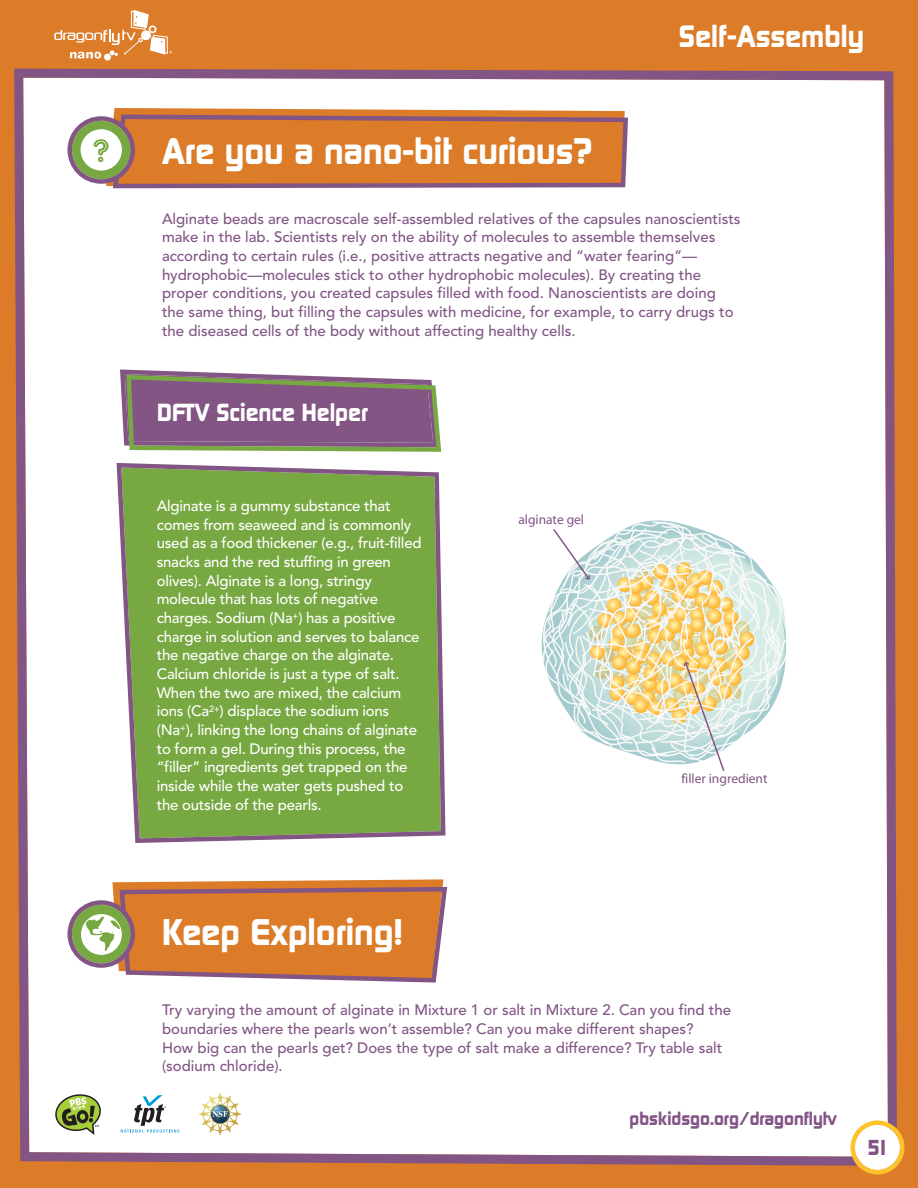
<style>
.page{position:relative;width:918px;height:1188px;background:#dc7b28}
.page>*{position:absolute;margin:0;border:0;box-sizing:border-box;transform-origin:0 0}
.t1{font:700 36px "Dicot";color:#fff}
.t2{font:700 30px "Dicot";color:#fff}
.t3{font:700 24px "Dicot";color:#fff}
.t4{font:700 21px "Dicot";color:#825585}
.t5{font:700 18px "Dicot";color:#825585}
.t6{font:500 15px/18.8px "Avenir";color:#825585}
.t7{font:500 15px/18.8px "Avenir";letter-spacing:-.015em;color:#fff}
.t8{font:13.5px "Myriad";color:#825585}
</style>
<div class="page">
<div style="left:14px;top:69px;width:883px;height:1097px;background:#fff"></div>
<svg style="left:68px;top:879px;width:379px;height:104px"></svg>
<svg style="left:68px;top:108px;width:560px;height:80px"></svg>
<svg style="left:55px;top:1093px;width:47px;height:42px;background:#a4b27a"></svg>
<svg style="left:204px;top:1098px;width:32px;height:32px"></svg>
<svg style="left:121px;top:1095px;width:59px;height:38px;background:#d2dbde"></svg>
<svg style="left:120px;top:369px;width:321px;height:83px;background:#8d7189"></svg>
<svg style="left:117px;top:463px;width:329px;height:380px;background:#7fa950"></svg>
<svg style="left:54px;top:10px;width:118px;height:51px"></svg>
<div style="left:533px;top:520px;width:254px;height:244px;background:#fff"></div>
<svg style="left:543px;top:521px;width:244px;height:250px;background:#e6e7d3"></svg>
<svg style="left:850px;top:1120px;width:54px;height:54px;background:#f6dbae"></svg>
<h1 class="t1" style="left:162px;top:130px;width:432px">Are you a nano-bit curious?</h1>
<h2 class="t2" style="left:679px;top:19px;width:187px">Self-Assembly</h2>
<p class="t6" style="left:162px;top:210px;width:580px">Alginate beads are macroscale self-assembled relatives of the capsules nanoscientists make in the lab. Scientists rely on the ability of molecules to assemble themselves according to certain rules (i.e., positive attracts negative and “water fearing”— hydrophobic—molecules stick to other hydrophobic molecules). By creating the proper conditions, you created capsules filled with food. Nanoscientists are doing the same thing, but filling the capsules with medicine, for example, to carry drugs to the diseased cells of the body without affecting healthy cells.</p>
<h3 class="t3" style="left:157px;top:399px;width:212px">DFTV Science Helper</h3>
<p class="t7" style="left:157px;top:498px;width:266px">Alginate is a gummy substance that comes from seaweed and is commonly used as a food thickener (e.g., fruit-filled snacks and the red stuffing in green olives). Alginate is a long, stringy molecule that has lots of negative charges. Sodium (Na<sup>+</sup>) has a positive charge in solution and serves to balance the negative charge on the alginate.<br>Calcium chloride is just a type of salt.<br>When the two are mixed, the calcium ions (Ca<sup>2+</sup>) displace the sodium ions (Na<sup>+</sup>), linking the long chains of alginate to form a gel. During this process, the “filler” ingredients get trapped on the inside while the water gets pushed to the outside of the pearls.</p>
<h1 class="t1" style="left:162px;top:912px;width:243px">Keep Exploring!</h1>
<p class="t8" style="left:518px;top:515px;width:67px">alginate gel</p>
<p class="t8" style="left:681px;top:774px;width:88px">filler ingredient</p>
<p class="t6" style="left:162px;top:1002px;width:571px">Try varying the amount of alginate in Mixture 1 or salt in Mixture 2. Can you find the boundaries where the pearls won’t assemble? Can you make different shapes?<br>How big can the pearls get? Does the type of salt make a difference? Try table salt (sodium chloride).</p>
<p class="t5" style="left:630px;top:1108px;width:209px">pbskidsgo.org/dragonflytv</p>
<h3 class="t4" style="left:867px;top:1136px;width:23px">51</h3>
</div>
